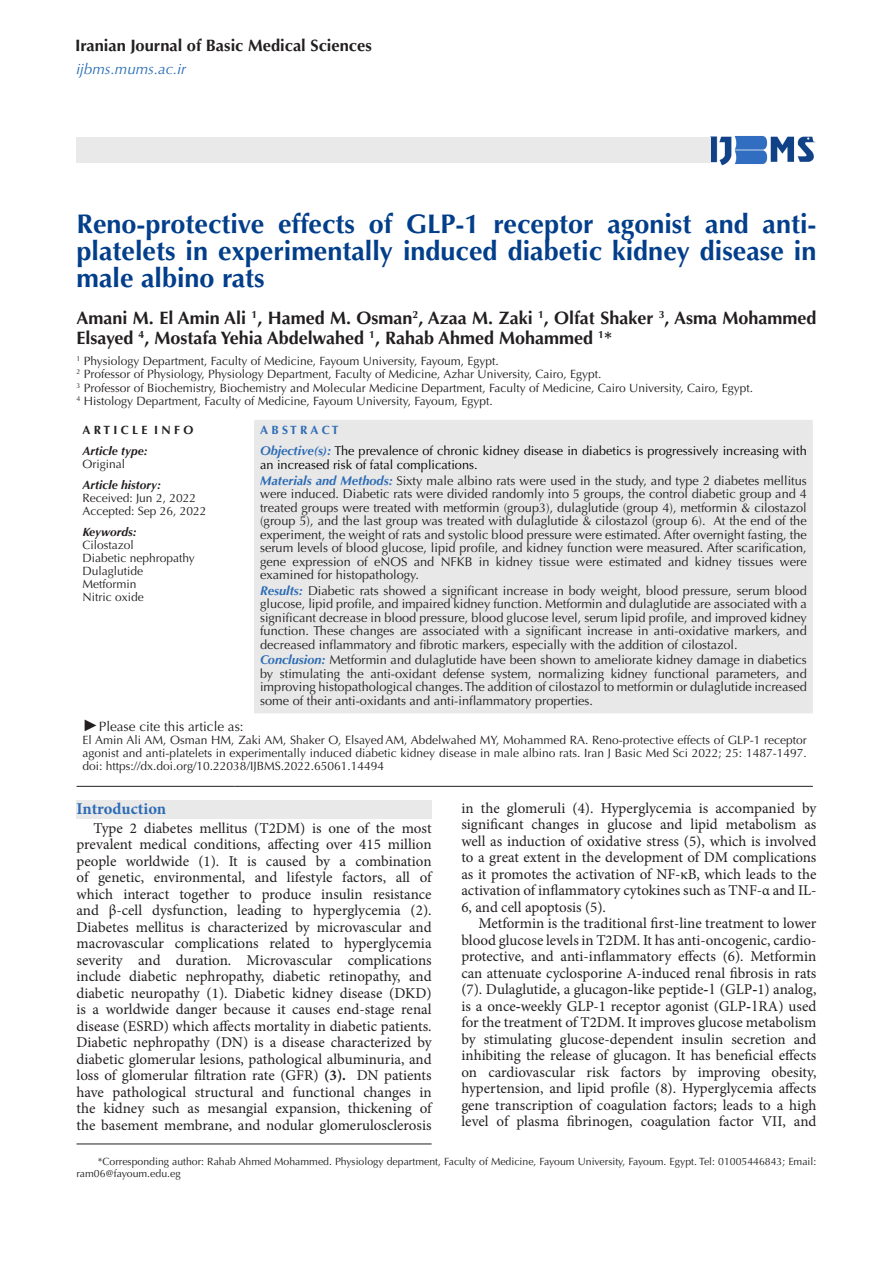
<style>
.page{position:relative;width:893px;height:1263px;background:#fff}
.page>*{position:absolute;margin:0;border:0;box-sizing:border-box;transform-origin:0 0}
.t1{font:700 27px/27px "Optima LT Std";color:#023e8a;text-align:justify}
.t2{font:700 18px/19.5px "Optima LT Std";color:#231f20}
.t3{font:700 16.5px "Optima LT Std";color:#231f20}
.t4{font:700 16.5px "Minion Pro";letter-spacing:-.005em;color:#2d6cb5}
.t5{font:15px/16.5px "Minion Pro";color:#231f20;text-align:justify}
.t6{font:italic 15px "Optima LT Std";color:#296db6}
.t7{font:13.5px "Optima LT Std";color:#231f20}
.t8{font:12.75px/13.5px "Optima LT Std";color:#231f20;text-align:justify}
.t9{font:12.75px/13.5px "Optima LT Std";color:#000}
.Body_Text{font:12px/13px "Optima LT Std";color:#231f20;text-align:justify}
.t10{font:italic 700 12px "Optima LT Std";color:#231f20}
.t11{font:700 12px "Optima LT Std";color:#231f20}
.t12{font:700 12px "Optima LT Std";color:#2d6cb5}
.t13{font:10.5px/12.6px "Optima LT Std";color:#231f20}
.s1{font-weight:700;font-style:italic;color:#2d6cb5}
.s2{font-family:"Times New Roman";font-style:italic;font-size:16.5px}
.s3{font-weight:700}
.s4{font-family:"Times New Roman"}
</style>
<div class="page">
<hr style="left:77px;top:1144px;width:355px;height:1px;background:#231f20">
<div style="left:254px;top:420px;width:559px;height:293px;background:#e8e8e8"></div>
<hr style="left:77px;top:786px;width:158px;height:1px;background:#231f20">
<svg style="left:235px;top:786px;width:19px;height:1px"></svg>
<hr style="left:254px;top:786px;width:559px;height:1px;background:#231f20">
<div style="left:77px;top:800px;width:355px;height:19px;background:#e9e9e9"></div>
<img style="left:710px;top:136px;width:106px;height:30px">
<div style="left:77px;top:137px;width:634px;height:26px;background:#e9e9e9"></div>
<p class="t3" style="left:75px;top:36px;width:298px">Iranian Journal of Basic Medical Sciences</p>
<p class="t6" style="left:77px;top:61px;width:111px">ijbms.mums.ac.ir</p>
<p class="t1" style="left:77px;top:211px;width:741px">Reno-protective effects of GLP-1 receptor agonist and anti&shy;platelets in experimentally induced diabetic kidney disease in male albino rats</p>
<p class="t2" style="left:77px;top:309px;width:741px">Amani M. El Amin Ali <sup>1</sup>, Hamed M. Osman<sup>2</sup>, Azaa M. Zaki <sup>1</sup>, Olfat Shaker <sup>3</sup>, Asma Mohammed<br>Elsayed <sup>4</sup>, Mostafa Yehia Abdelwahed <sup>1</sup>, Rahab Ahmed Mohammed <sup>1</sup>*</p>
<p class="Body_Text" style="left:77px;top:354px;width:424px"><sup>1</sup> Physiology Department, Faculty of Medicine, Fayoum University, Fayoum, Egypt.</p>
<p class="Body_Text" style="left:77px;top:368px;width:526px"><sup>2</sup> Professor of Physiology, Physiology Department, Faculty of Medicine, Azhar University, Cairo, Egypt.</p>
<p class="Body_Text" style="left:77px;top:381px;width:678px"><sup>3</sup> Professor of Biochemistry, Biochemistry and Molecular Medicine Department, Faculty of Medicine, Cairo University, Cairo, Egypt.</p>
<p class="Body_Text" style="left:77px;top:395px;width:418px"><sup>4</sup> Histology Department, Faculty of Medicine, Fayoum University, Fayoum, Egypt.</p>
<p class="t11" style="left:83px;top:423px;width:112px">A R T I C L E I N F O</p>
<p class="t12" style="left:260px;top:423px;width:80px">A B S T R A C T</p>
<p class="t10" style="left:83px;top:444px;width:67px">Article type:</p>
<p class="Body_Text" style="left:83px;top:457px;width:44px">Original</p>
<p class="t9" style="left:260px;top:444px;width:548px"><span class="s1">Objective(s):</span> The prevalence of chronic kidney disease in diabetics is progressively increasing with an increased risk of fatal complications.</p>
<p class="t8" style="left:260px;top:474px;width:548px"><span class="s1">Materials and Methods:</span> Sixty male albino rats were used in the study, and type 2 diabetes mellitus were induced. Diabetic rats were divided randomly into 5 groups, the control diabetic group and 4 treated groups were treated with metformin (group3), dulaglutide (group 4), metformin &amp; cilostazol (group 5), and the last group was treated with dulaglutide &amp; cilostazol (group 6). At the end of the experiment, the weight of rats and systolic blood pressure were estimated. After overnight fasting, the serum levels of blood glucose, lipid profile, and kidney function were measured. After scarification, gene expression of eNOS and NFKB in kidney tissue were estimated and kidney tissues were examined for histopathology.</p>
<p class="t8" style="left:260px;top:584px;width:548px"><span class="s1">Results:</span> Diabetic rats showed a significant increase in body weight, blood pressure, serum blood glucose, lipid profile, and impaired kidney function. Metformin and dulaglutide are associated with a significant decrease in blood pressure, blood glucose level, serum lipid profile, and improved kidney function. These changes are associated with a significant increase in anti-oxidative markers, and decreased inflammatory and fibrotic markers, especially with the addition of cilostazol.</p>
<p class="t8" style="left:260px;top:653px;width:548px"><span class="s1">Conclusion:</span> Metformin and dulaglutide have been shown to ameliorate kidney damage in diabetics by stimulating the anti-oxidant defense system, normalizing kidney functional parameters, and improving histopathological changes. The addition of cilostazol to metformin or dulaglutide increased some of their anti-oxidants and anti-inflammatory properties.</p>
<p class="t10" style="left:83px;top:477px;width:80px">Article history:</p>
<p class="Body_Text" style="left:83px;top:491px;width:115px">Received: Jun 2, 2022</p>
<p class="Body_Text" style="left:83px;top:504px;width:126px">Accepted: Sep 26, 2022</p>
<p class="t10" style="left:83px;top:524px;width:56px">Keywords:</p>
<p class="Body_Text" style="left:83px;top:538px;width:53px">Cilostazol</p>
<p class="Body_Text" style="left:83px;top:551px;width:114px">Diabetic nephropathy</p>
<p class="Body_Text" style="left:83px;top:564px;width:62px">Dulaglutide</p>
<p class="Body_Text" style="left:83px;top:577px;width:56px">Metformin</p>
<p class="Body_Text" style="left:83px;top:590px;width:63px">Nitric oxide</p>
<p class="t7" style="left:83px;top:718px;width:163px"><span class="s2">►</span>Please cite this article as:</p>
<p class="Body_Text" style="left:83px;top:734px;width:726px">El Amin Ali AM, Osman HM, Zaki AM, Shaker O, Elsayed AM, Abdelwahed MY, Mohammed RA. Reno-protective effects of GLP-1 receptor agonist and anti-platelets in experimentally induced diabetic kidney disease in male albino rats. Iran J Basic Med Sci 2022; 25: 1487-1497. doi: https://dx.doi.org/10.22038/IJBMS.2022.65061.14494</p>
<p class="t4" style="left:77px;top:797px;width:91px">Introduction</p>
<p class="t5" style="left:77px;top:820px;width:357px;text-indent:17px">Type 2 diabetes mellitus (T2DM) is one of the most prevalent medical conditions, affecting over 415 million people worldwide (1). It is caused by a combination of genetic, environmental, and lifestyle factors, all of which interact together to produce insulin resistance and β-cell dysfunction, leading to hyperglycemia (2).<br>Diabetes mellitus is characterized by microvascular and macrovascular complications related to hyperglycemia severity and duration. Microvascular complications include diabetic nephropathy, diabetic retinopathy, and diabetic neuropathy (1). Diabetic kidney disease (DKD) is a worldwide danger because it causes end-stage renal disease (ESRD) which affects mortality in diabetic patients.<br>Diabetic nephropathy (DN) is a disease characterized by diabetic glomerular lesions, pathological albuminuria, and loss of glomerular filtration rate (GFR) <span class="s3">(3).</span> DN patients have pathological structural and functional changes in the kidney such as mesangial expansion, thickening of the basement membrane, and nodular glomerulosclerosis</p>
<p class="t5" style="left:461px;top:799px;width:357px">in the glomeruli (4). Hyperglycemia is accompanied by significant changes in glucose and lipid metabolism as well as induction of oxidative stress (5), which is involved to a great extent in the development of DM complications as it promotes the activation of NF-κB, which leads to the activation of inflammatory cytokines such as TNF-α and IL-6, and cell apoptosis (5).</p>
<p class="t5" style="left:461px;top:915px;width:357px;text-indent:17px">Metformin is the traditional first-line treatment to lower blood glucose levels in T2DM. It has anti-oncogenic, cardio&shy;protective, and anti-inflammatory effects (6). Metformin can attenuate cyclosporine A-induced renal fibrosis in rats (7). Dulaglutide, a glucagon<span class="s4">‐l</span>ike peptide<span class="s4">‐1</span> (GLP<span class="s4">‐</span>1) analog, is a once<span class="s4">‐</span>weekly GLP-1 receptor agonist (GLP<span class="s4">‐1</span>RA) used for the treatment of T2DM. It improves glucose metabolism by stimulating glucose-dependent insulin secretion and inhibiting the release of glucagon. It has beneficial effects on cardiovascular risk factors by improving obesity, hypertension, and lipid profile (8). Hyperglycemia affects gene transcription of coagulation factors; leads to a high level of plasma fibrinogen, coagulation factor VII, and</p>
<p class="t13" style="left:77px;top:1155px;width:741px;text-indent:21px">*Corresponding author: Rahab Ahmed Mohammed. Physiology department, Faculty of Medicine, Fayoum University, Fayoum. Egypt. Tel: 01005446843; Email: ram06@fayoum.edu.eg</p>
</div>
